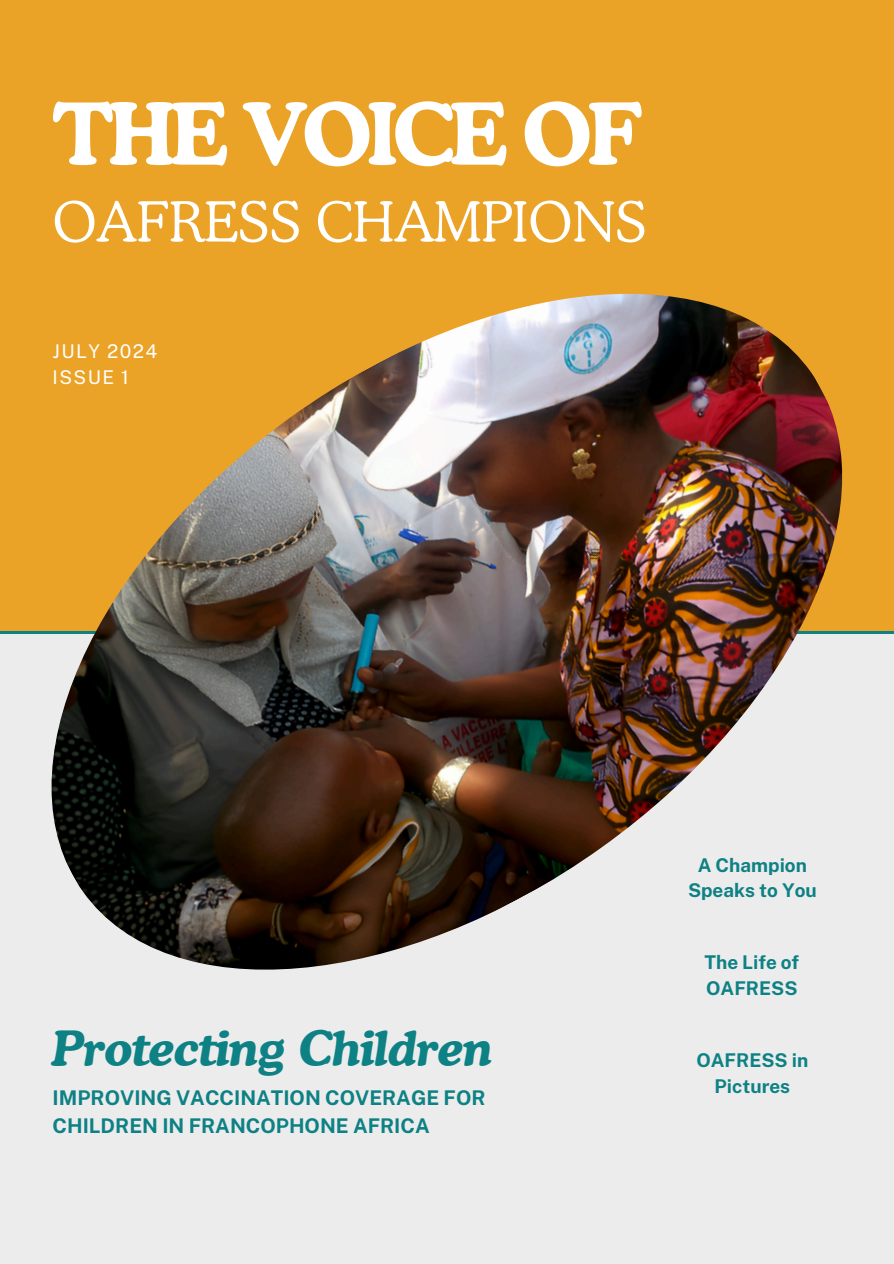
<style>
.page{position:relative;width:894px;height:1264px;background:#fff}
.page>*{position:absolute;margin:0;border:0;box-sizing:border-box;transform-origin:0 0}
.t1{font:700 85.35px "Cooper BT";letter-spacing:-.055em;color:#fff}
.t2{font:300 55.2px "Cooper BT";color:#fff}
.t3{font:italic 700 48.45px "Cooper BT";letter-spacing:-.02em;color:#0d8184}
.t4{font:700 20.25px/28.2px "Public Sans";color:#0d8184}
.t5{font:700 18.9px/25.8px "Public Sans";color:#0d8184;text-align:center}
.t6{font:18.9px/25.8px "Public Sans";letter-spacing:.075em;color:#fff}
</style>
<div class="page">
<div style="left:0;top:0;width:893px;height:1263px;background:#eba327"></div>
<div style="left:0;top:1010px;width:893px;height:253px;background:#edeced"></div>
<img style="left:0;top:293px;width:893px;height:717px">
<p class="t1" style="left:53px;top:81px;width:591px">THE VOICE OF</p>
<h2 class="t2" style="left:53px;top:188px;width:595px">OAFRESS CHAMPIONS</h2>
<h5 class="t6" style="left:53px;top:339px;width:106px">JULY 2024<br>ISSUE 1</h5>
<h4 class="t3" style="left:53px;top:1018px;width:442px">Protecting Children</h4>
<p class="t4" style="left:53px;top:1083px;width:434px">IMPROVING VACCINATION COVERAGE FOR<br>CHILDREN IN FRANCOPHONE AFRICA</p>
<h3 class="t5" style="left:687px;top:851px;width:130px">A Champion<br>Speaks to You</h3>
<p class="t5" style="left:704px;top:949px;width:96px;text-align:left">The Life of<br>OAFRESS</p>
<p class="t5" style="left:696px;top:1046px;width:113px">OAFRESS in<br>Pictures</p>
</div>
